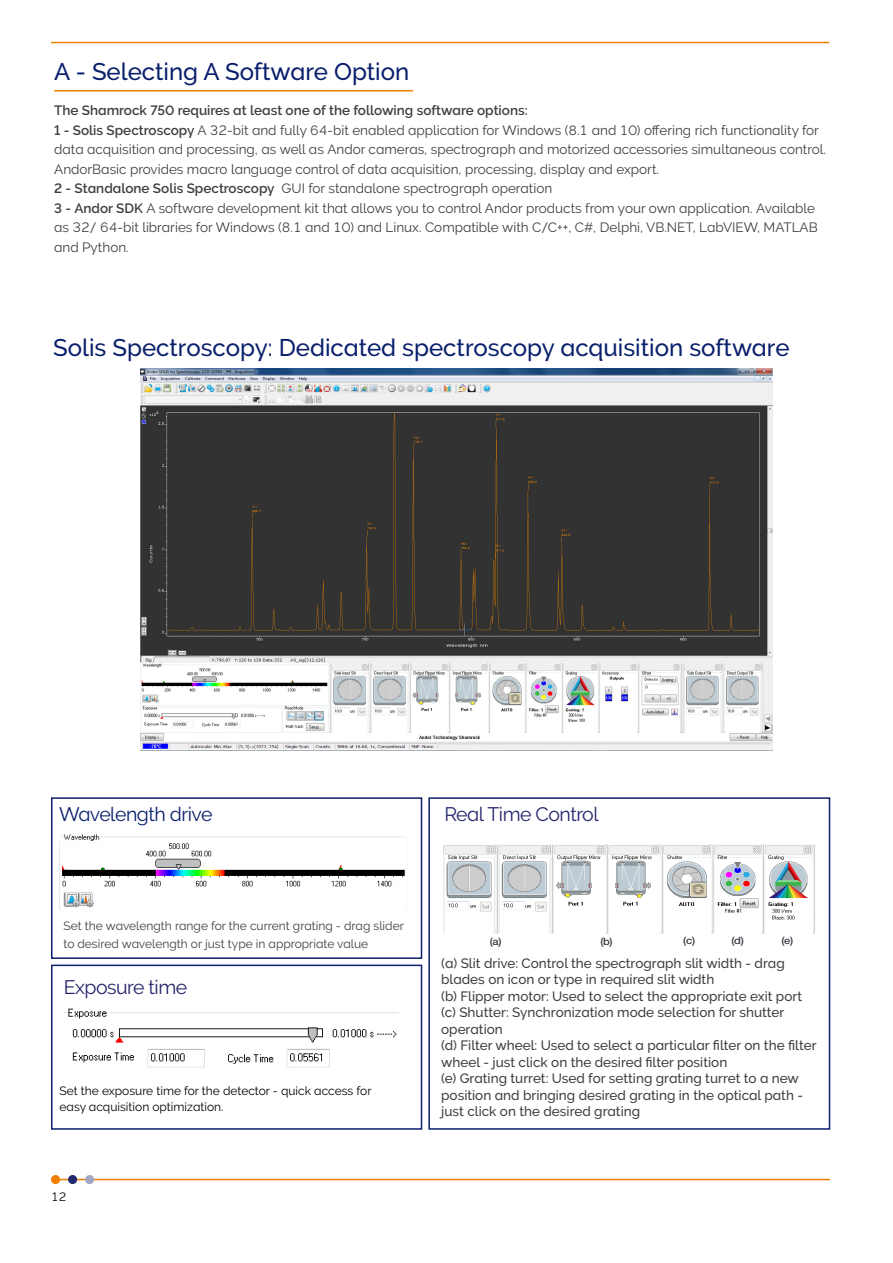
<style>
.page{position:relative;width:893px;height:1263px;background:#fff}
.page>*{position:absolute;margin:0;border:0;box-sizing:border-box;transform-origin:0 0}
.t1{font:24px "Oxford Raleway Medium";color:#0b206c}
.t2{font:19.5px "Oxford Raleway Regular";letter-spacing:-.025em;color:#24246c}
.t3{font:19.5px "Oxford Raleway Regular";letter-spacing:-.025em;color:#0b206c}
.t4{font:13.5px/19.5px "Oxford Raleway Regular";color:#3f3f3e}
.t5{font:13.5px/16.5px "Oxford Raleway Medium";color:#3f3f3e}
.t6{font:700 13.5px "Oxford Raleway Semi";color:#3f3f3e}
.t7{font:12px/18px "Oxford Raleway Regular";color:#3f3f3e}
.t8{font:12px/16.5px "Oxford Raleway Regular";color:#000}
.t9{font:500 10.05px "Helvetica Neue LT Std";color:#393b41;scale:1.1 1}
.s1{font-family:"Oxford Raleway Semi";font-weight:700}
</style>
<div class="page">
<hr style="left:58px;top:1179px;width:771px;height:1px;background:#f07f00">
<div style="left:52px;top:1176px;width:7px;height:7px;background:#f07f00;border-radius:50%"></div>
<div style="left:51px;top:1175px;width:9px;height:9px;border:2px solid #f07f00;border-radius:50%"></div>
<div style="left:86px;top:1176px;width:7px;height:7px;background:#a1a5c4;border-radius:50%"></div>
<div style="left:85px;top:1175px;width:9px;height:9px;border:2px solid #a1a5c4;border-radius:50%"></div>
<div style="left:69px;top:1176px;width:7px;height:7px;background:#232870;border-radius:50%"></div>
<div style="left:68px;top:1175px;width:9px;height:9px;border:2px solid #232870;border-radius:50%"></div>
<hr style="left:51px;top:42px;width:778px;height:1px;background:#f07f00">
<hr style="left:54px;top:90px;width:359px;height:2px;background:#f07f00">
<div style="left:428px;top:797px;width:402px;height:333px;border:2px solid #0b206c"></div>
<div style="left:51px;top:797px;width:371px;height:162px;border:2px solid #0b206c"></div>
<div style="left:51px;top:964px;width:371px;height:166px;border:2px solid #0b206c"></div>
<img style="left:141px;top:369px;width:631px;height:381px">
<img style="left:59px;top:834px;width:346px;height:76px">
<img style="left:64px;top:1008px;width:335px;height:60px">
<img style="left:444px;top:845px;width:371px;height:89px">
<h1 class="t1" style="left:54px;top:58px;width:357px">A - Selecting A Software Option</h1>
<p class="t6" style="left:54px;top:103px;width:475px">The Shamrock 750 requires at least one of the following software options:</p>
<p class="t4" style="left:54px;top:120px;width:773px"><span class="s1">1 - Solis Spectroscopy</span> A 32-bit and fully 64-bit enabled application for Windows (8.1 and 10) offering rich functionality for data acquisition and processing, as well as Andor cameras, spectrograph and motorized accessories simultaneous control.<br>AndorBasic provides macro language control of data acquisition, processing, display and export.<br><span class="s1">2 - Standalone Solis Spectroscopy</span> GUI for standalone spectrograph operation<br><span class="s1">3 - Andor SDK</span> A software development kit that allows you to control Andor products from your own application. Available as 32/ 64-bit libraries for Windows (8.1 and 10) and Linux. Compatible with C/C++, C#, Delphi, VB.NET, LabVIEW, MATLAB and Python.</p>
<h1 class="t1" style="left:53px;top:333px;width:738px">Solis Spectroscopy: Dedicated spectroscopy acquisition software</h1>
<h2 class="t3" style="left:59px;top:803px;width:155px">Wavelength drive</h2>
<h2 class="t2" style="left:444px;top:803px;width:156px">Real Time Control</h2>
<p class="t7" style="left:63px;top:917px;width:342px">Set the wavelength range for the current grating - drag slider to desired wavelength or just type in appropriate value</p>
<h2 class="t2" style="left:64px;top:975px;width:125px">Exposure time</h2>
<p class="t8" style="left:60px;top:1082px;width:313px">Set the exposure time for the detector - quick access for easy acquisition optimization.</p>
<p class="t8" style="left:51px;top:1188px;width:17px">12</p>
<p class="t9" style="left:490px;top:935px;width:12px">(a)</p>
<p class="t9" style="left:600px;top:935px;width:13px">(b)</p>
<p class="t9" style="left:683px;top:935px;width:12px">(c)</p>
<p class="t9" style="left:731px;top:935px;width:13px">(d)</p>
<p class="t9" style="left:781px;top:935px;width:12px">(e)</p>
<p class="t5" style="left:441px;top:955px;width:377px">(a) Slit drive: Control the spectrograph slit width - drag blades on icon or type in required slit width<br>(b) Flipper motor: Used to select the appropriate exit port (c) Shutter: Synchronization mode selection for shutter operation<br>(d) Filter wheel: Used to select a particular filter on the filter wheel - just click on the desired filter position<br>(e) Grating turret: Used for setting grating turret to a new position and bringing desired grating in the optical path - just click on the desired grating</p>
</div>
